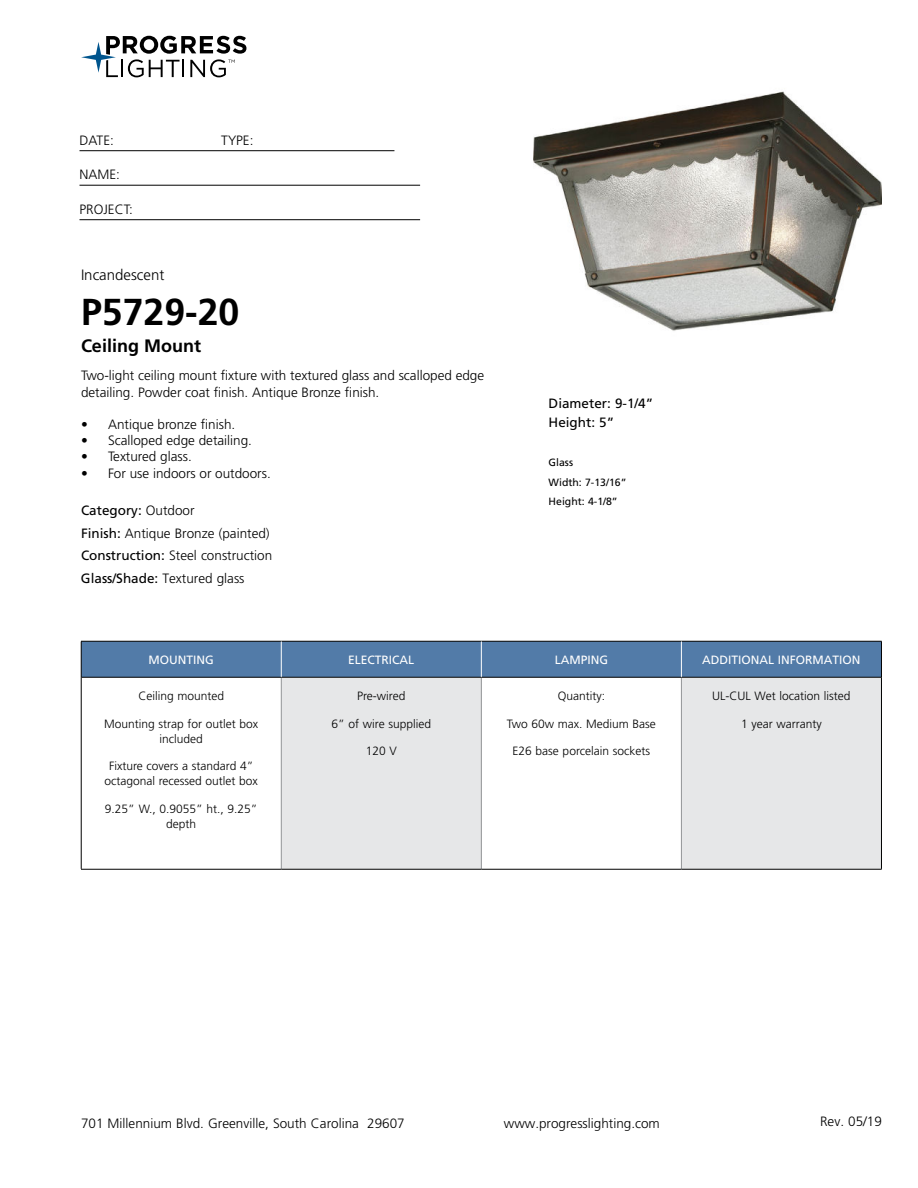
<style>
.page{position:relative;width:918px;height:1188px;background:#fff}
.page>*{position:absolute;margin:0;border:0;box-sizing:border-box;transform-origin:0 0}
.t1{font:700 37.5px "Frutiger LT Std";color:#000}
.t2{font:700 18px "Frutiger LT Std";color:#000}
.t3{font:300 15px "Frutiger LT Std";color:#000}
.t4{font:300 13.5px/22.5px "Frutiger LT Std";color:#000}
.t5{font:13.5px/19.5px "Frutiger LT Std";color:#000}
.t6{font:300 12px/15px "Frutiger LT Std";color:#000;text-align:center}
.t7{font:12px "Frutiger LT Std";color:#fff}
.t8{font:10.5px/19.5px "Frutiger LT Std";color:#000}
.s1{font-weight:400}
</style>
<div class="page">
<svg style="left:81px;top:36px;width:165px;height:41px"></svg>
<hr style="left:80px;top:150px;width:314px;height:1px;background:#000">
<hr style="left:80px;top:185px;width:340px;height:1px;background:#000">
<hr style="left:80px;top:219px;width:340px;height:1px;background:#000">
<div style="left:82px;top:642px;width:799px;height:35px;background:#527ba8"></div>
<div style="left:281px;top:677px;width:200px;height:192px;background:#e6e7e8"></div>
<div style="left:681px;top:677px;width:200px;height:192px;background:#e6e7e8"></div>
<hr style="left:281px;top:678px;width:1px;height:191px;background:#939598">
<hr style="left:481px;top:678px;width:1px;height:191px;background:#939598">
<hr style="left:681px;top:678px;width:1px;height:191px;background:#939598">
<hr style="left:81px;top:677px;width:200px;height:1px;background:#000">
<hr style="left:281px;top:677px;width:200px;height:1px;background:#000">
<hr style="left:481px;top:677px;width:200px;height:1px;background:#000">
<hr style="left:681px;top:677px;width:200px;height:1px;background:#000">
<hr style="left:81px;top:869px;width:200px;height:1px;background:#000">
<hr style="left:281px;top:869px;width:200px;height:1px;background:#000">
<hr style="left:481px;top:869px;width:200px;height:1px;background:#000">
<hr style="left:681px;top:869px;width:201px;height:1px;background:#000">
<hr style="left:81px;top:641px;width:200px;height:1px;background:#000">
<hr style="left:81px;top:641px;width:1px;height:36px;background:#000">
<hr style="left:281px;top:641px;width:200px;height:1px;background:#000">
<hr style="left:481px;top:641px;width:200px;height:1px;background:#000">
<hr style="left:681px;top:641px;width:201px;height:1px;background:#000">
<hr style="left:881px;top:641px;width:1px;height:36px;background:#000">
<hr style="left:81px;top:677px;width:1px;height:192px;background:#000">
<hr style="left:881px;top:677px;width:1px;height:192px;background:#000">
<hr style="left:281px;top:641px;width:1px;height:36px;background:#fff">
<hr style="left:681px;top:641px;width:1px;height:36px;background:#fff">
<hr style="left:481px;top:641px;width:1px;height:36px;background:#fff">
<img style="left:533px;top:91px;width:349px;height:240px">
<p class="t4" style="left:80px;top:130px;width:36px">DATE:</p>
<p class="t4" style="left:221px;top:130px;width:34px">TYPE:</p>
<p class="t4" style="left:80px;top:165px;width:42px">NAME:</p>
<p class="t4" style="left:80px;top:199px;width:55px">PROJECT:</p>
<p class="t3" style="left:81px;top:269px;width:85px">Incandescent</p>
<h1 class="t1" style="left:81px;top:297px;width:160px">P5729-20</h1>
<h2 class="t2" style="left:81px;top:339px;width:122px">Ceiling Mount</h2>
<p class="t4" style="left:81px;top:369px;width:405px;line-height:16.2px">Two-light ceiling mount fixture with textured glass and scalloped edge detailing. Powder coat finish. Antique Bronze finish.</p>
<p class="t4" style="left:81px;top:414px;width:156px">• Antique bronze finish.</p>
<p class="t4" style="left:81px;top:430px;width:173px">• Scalloped edge detailing.</p>
<p class="t4" style="left:81px;top:446px;width:112px">• Textured glass.</p>
<p class="t4" style="left:81px;top:463px;width:191px">• For use indoors or outdoors.</p>
<p class="t4" style="left:81px;top:500px;width:193px"><span class="s1">Category:</span> Outdoor<br><span class="s1">Finish:</span> Antique Bronze (painted)<br><span class="s1">Construction:</span> Steel construction<br><span class="s1">Glass/Shade:</span> Textured glass</p>
<p class="t5" style="left:549px;top:394px;width:106px">Diameter: 9-1/4”<br>Height: 5”</p>
<p class="t8" style="left:549px;top:454px;width:79px">Glass<br>Width: 7-13/16”<br>Height: 4-1/8”</p>
<p class="t7" style="left:149px;top:655px;width:67px">MOUNTING</p>
<p class="t7" style="left:348px;top:655px;width:68px">ELECTRICAL</p>
<p class="t7" style="left:555px;top:655px;width:55px">LAMPING</p>
<p class="t7" style="left:702px;top:655px;width:160px">ADDITIONAL INFORMATION</p>
<p class="t6" style="left:138px;top:689px;width:87px">Ceiling mounted</p>
<p class="t6" style="left:104px;top:717px;width:156px">Mounting strap for outlet box included</p>
<p class="t6" style="left:105px;top:759px;width:155px">Fixture covers a standard 4” octagonal recessed outlet box</p>
<p class="t6" style="left:105px;top:802px;width:154px">9.25” W., 0.9055” ht., 9.25” depth</p>
<p class="t6" style="left:357px;top:689px;width:50px">Pre-wired</p>
<p class="t6" style="left:332px;top:717px;width:101px">6” of wire supplied</p>
<p class="t6" style="left:366px;top:744px;width:33px">120 V</p>
<p class="t6" style="left:712px;top:689px;width:140px">UL-CUL Wet location listed</p>
<p class="t6" style="left:741px;top:717px;width:82px">1 year warranty</p>
<p class="t6" style="left:558px;top:689px;width:49px">Quantity:</p>
<p class="t6" style="left:507px;top:717px;width:150px">Two 60w max. Medium Base</p>
<p class="t6" style="left:513px;top:745px;width:139px">E26 base porcelain sockets</p>
<p class="t4" style="left:81px;top:1113px;width:325px">701 Millennium Blvd. Greenville, South Carolina 29607</p>
<p class="t4" style="left:504px;top:1113px;width:158px">www.progresslighting.com</p>
<p class="t4" style="left:820px;top:1111px;width:63px">Rev. 05/19</p>
</div>
